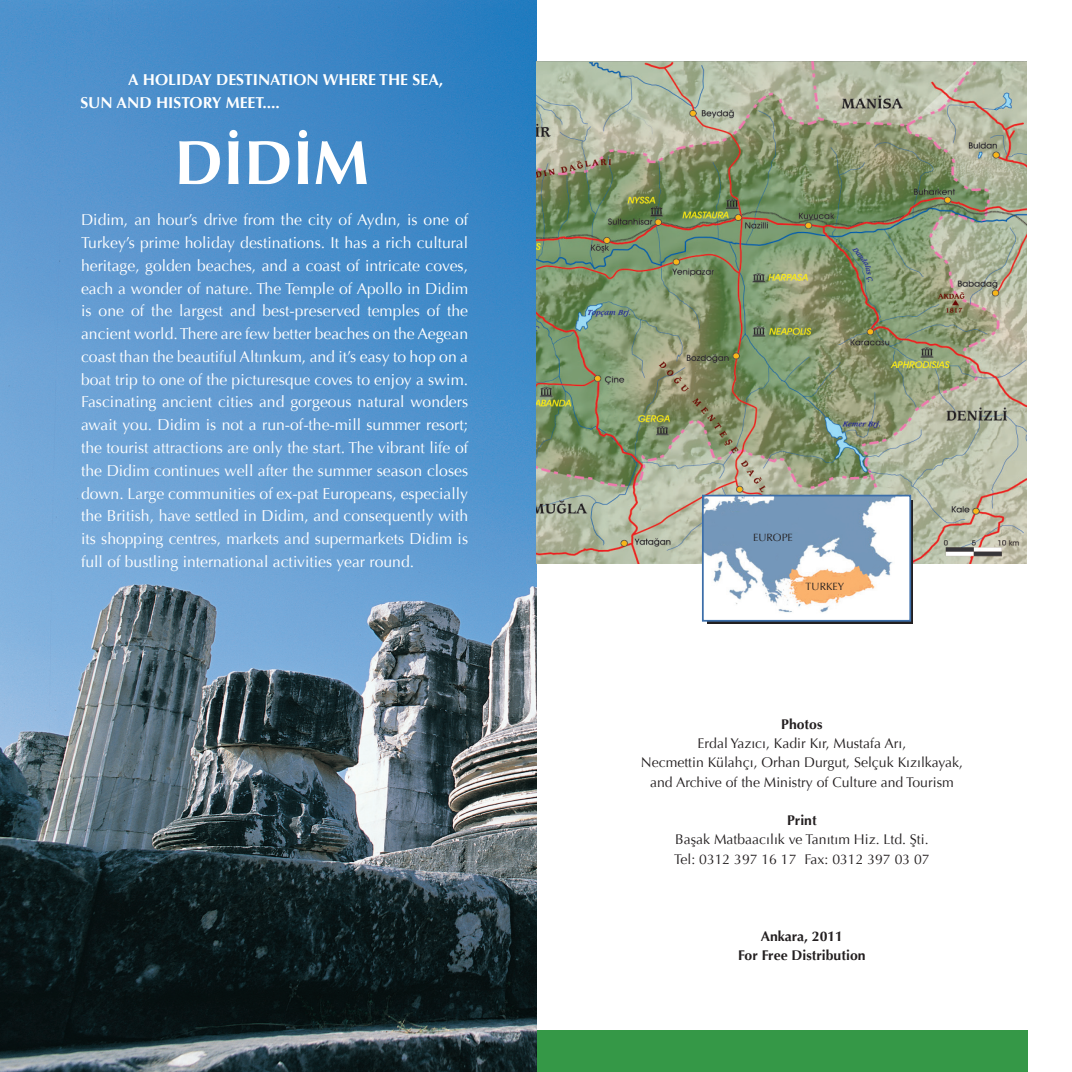
<style>
.page{position:relative;width:1072px;height:1072px;background:#fff}
.page>*{position:absolute;margin:0;border:0;box-sizing:border-box;transform-origin:0 0}
.t1{font:700 62.65px "Optima";color:#fff}
.t2{font:15.75px/22.8px "Optima";color:#fff;text-align:justify}
.t3{font:700 15.75px/22.8px "Optima";color:#fff}
.t4{font:14px/19.2px "Optima";color:#231f20;text-align:center}
.t5{font:700 14px/19.2px "Optima";color:#231f20;text-align:center}
.t6{font:10.5px "Optima";color:#231f20}
</style>
<div class="page">
<img style="left:0;top:0;width:536px;height:1071px">
<div style="left:537px;top:1031px;width:490px;height:40px;background:#359847"></div>
<img style="left:536px;top:61px;width:490px;height:502px">
<div style="left:707px;top:500px;width:206px;height:123px;background:linear-gradient(to bottom,#262a34,#262a34)"></div>
<img style="left:705px;top:497px;width:203px;height:121px">
<div style="left:702px;top:494px;width:209px;height:127px;border:2px solid #3c6ea9"></div>
<p class="t3" style="left:80px;top:69px;width:364px;text-indent:48px">A HOLIDAY DESTINATION WHERE THE SEA,<br>SUN AND HISTORY MEET....</p>
<h1 class="t1" style="left:174px;top:126px;width:196px">DİDİM</h1>
<p class="t2" style="left:81px;top:209px;width:388px">Didim, an hour’s drive from the city of Aydın, is one of Turkey’s prime holiday destinations. It has a rich cultural heritage, golden beaches, and a coast of intricate coves, each a wonder of nature. The Temple of Apollo in Didim is one of the largest and best-preserved temples of the ancient world. There are few better beaches on the Aegean coast than the beautiful Altınkum, and it’s easy to hop on a boat trip to one of the picturesque coves to enjoy a swim.<br>Fascinating ancient cities and gorgeous natural wonders await you. Didim is not a run-of-the-mill summer resort; the tourist attractions are only the start. The vibrant life of the Didim continues well after the summer season closes down. Large communities of ex-pat Europeans, especially the British, have settled in Didim, and consequently with its shopping centres, markets and supermarkets Didim is full of bustling international activities year round.</p>
<p class="t6" style="left:753px;top:531px;width:41px">EUROPE</p>
<p class="t6" style="left:805px;top:580px;width:40px">TURKEY</p>
<p class="t5" style="left:781px;top:714px;width:43px">Photos</p>
<p class="t4" style="left:640px;top:734px;width:324px">Erdal Yazıcı, Kadir Kır, Mustafa Arı,<br>Necmettin Külahçı, Orhan Durgut, Selçuk Kızılkayak, and Archive of the Ministry of Culture and Tourism</p>
<p class="t5" style="left:787px;top:811px;width:31px">Print</p>
<p class="t4" style="left:674px;top:830px;width:257px;text-align:left">Başak Matbaacılık ve Tanıtım Hiz. Ltd. Şti.<br>Tel: 0312 397 16 17 Fax: 0312 397 03 07</p>
<p class="t5" style="left:738px;top:926px;width:129px">Ankara, 2011<br>For Free Distribution</p>
</div>
